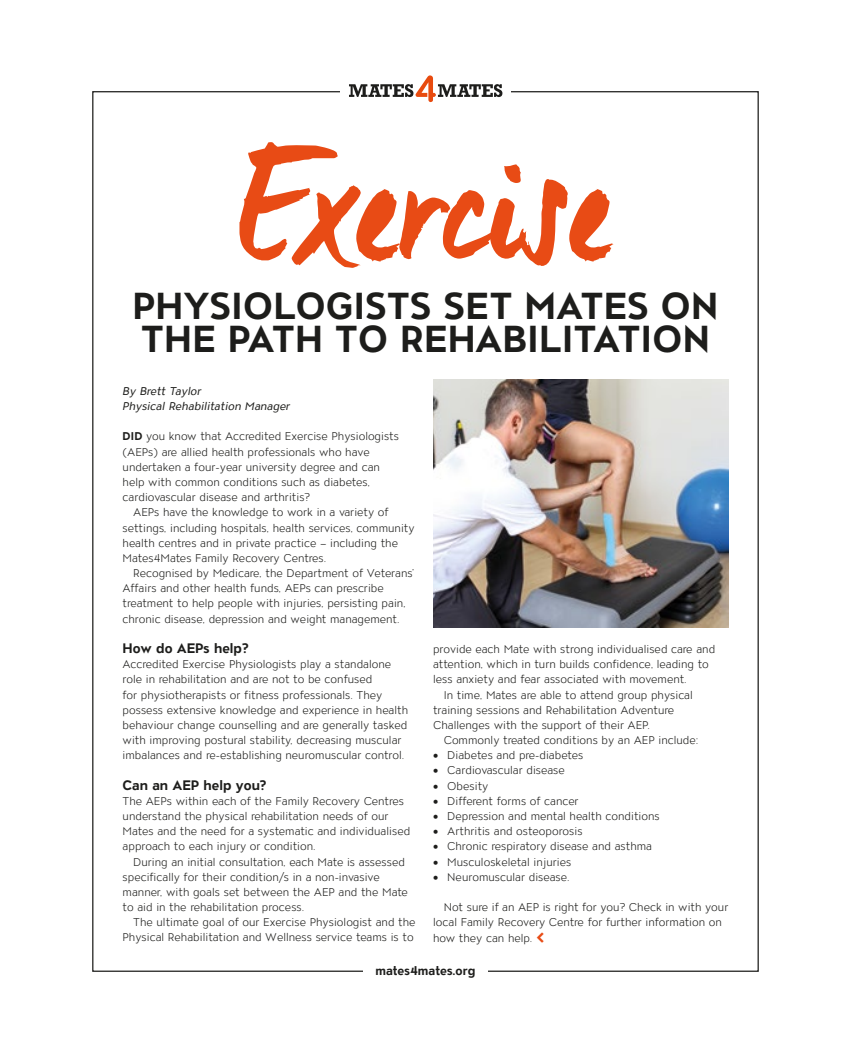
<style>
.page{position:relative;width:851px;height:1063px;background:#fff}
.page>*{position:absolute;margin:0;border:0;box-sizing:border-box;transform-origin:0 0}
.t1{font:162px "Manus";color:#e84b15}
.t2{font:700 37.5px/33.8px "ATC Overlook";letter-spacing:.01em;color:#1d1d1b}
.t3{font:700 13.75px "ATC Overlook";color:#1d1d1b}
.t4{font:700 12.5px "ATC Overlook";color:#1d1d1b}
.t5{font:300 11.25px/15.1px "ATC Overlook";color:#1d1d1b}
.t6{font:italic 11.25px/15.2px "ATC Overlook";color:#1d1d1b}
.s1{font-weight:700}
</style>
<div class="page">
<svg style="left:349px;top:75px;width:153px;height:27px"></svg>
<img style="left:433px;top:380px;width:295px;height:248px">
<h1 class="t1" style="left:239px;top:107px;width:374px">Exercise</h1>
<h2 class="t2" style="left:132px;top:291px;width:587px">PHYSIOLOGISTS SET MATES ON<br>THE PATH TO REHABILITATION</h2>
<p class="t6" style="left:122px;top:384px;width:169px">By Brett Taylor<br>Physical Rehabilitation Manager</p>
<p class="t5" style="left:122px;top:429px;width:278px"><span class="s1">DID</span> you know that Accredited Exercise Physiologists (AEPs) are allied health professionals who have undertaken a four-year university degree and can help with common conditions such as diabetes, cardiovascular disease and arthritis?</p>
<p class="t5" style="left:122px;top:505px;width:293px;text-indent:11px">AEPs have the knowledge to work in a variety of settings, including hospitals, health services, community health centres and in private practice – including the Mates4Mates Family Recovery Centres.</p>
<p class="t5" style="left:122px;top:566px;width:293px;text-indent:11px">Recognised by Medicare, the Department of Veterans’ Affairs and other health funds, AEPs can prescribe treatment to help people with injuries, persisting pain, chronic disease, depression and weight management.</p>
<p class="t3" style="left:122px;top:640px;width:127px">How do AEPs help?</p>
<p class="t5" style="left:122px;top:657px;width:287px">Accredited Exercise Physiologists play a standalone role in rehabilitation and are not to be confused<br>for physiotherapists or fitness professionals. They possess extensive knowledge and experience in health behaviour change counselling and are generally tasked with improving postural stability, decreasing muscular imbalances and re-establishing neuromuscular control.</p>
<p class="t3" style="left:122px;top:777px;width:145px">Can an AEP help you?</p>
<p class="t5" style="left:122px;top:794px;width:289px">The AEPs within each of the Family Recovery Centres understand the physical rehabilitation needs of our Mates and the need for a systematic and individualised approach to each injury or condition.</p>
<p class="t5" style="left:122px;top:855px;width:287px;text-indent:11px">During an initial consultation, each Mate is assessed specifically for their condition/s in a non-invasive manner, with goals set between the AEP and the Mate to aid in the rehabilitation process.</p>
<p class="t5" style="left:122px;top:915px;width:294px;text-align:right">The ultimate goal of our Exercise Physiologist and the<br>Physical Rehabilitation and Wellness service teams is to</p>
<p class="t5" style="left:433px;top:642px;width:283px">provide each Mate with strong individualised care and</p>
<p class="t5" style="left:433px;top:657px;width:277px">attention, which in turn builds confidence, leading to</p>
<p class="t5" style="left:433px;top:672px;width:255px">less anxiety and fear associated with movement.</p>
<p class="t5" style="left:443px;top:688px;width:251px">In time, Mates are able to attend group physical</p>
<p class="t5" style="left:433px;top:703px;width:243px">training sessions and Rehabilitation Adventure</p>
<p class="t5" style="left:433px;top:718px;width:218px">Challenges with the support of their AEP.</p>
<p class="t5" style="left:443px;top:733px;width:256px">Commonly treated conditions by an AEP include:</p>
<p class="t5" style="left:433px;top:748px;width:152px">• Diabetes and pre-diabetes</p>
<p class="t5" style="left:433px;top:764px;width:133px">• Cardiovascular disease</p>
<p class="t5" style="left:433px;top:779px;width:57px">• Obesity</p>
<p class="t5" style="left:433px;top:794px;width:147px">• Different forms of cancer</p>
<p class="t5" style="left:433px;top:809px;width:228px">• Depression and mental health conditions</p>
<p class="t5" style="left:433px;top:824px;width:151px">• Arthritis and osteoporosis</p>
<p class="t5" style="left:433px;top:839px;width:220px">• Chronic respiratory disease and asthma</p>
<p class="t5" style="left:433px;top:855px;width:140px">• Musculoskeletal injuries</p>
<p class="t5" style="left:433px;top:870px;width:138px">• Neuromuscular disease.</p>
<p class="t5" style="left:433px;top:900px;width:297px;text-indent:11px">Not sure if an AEP is right for you? Check in with your local Family Recovery Centre for further information on how they can help.</p>
<p class="t4" style="left:375px;top:963px;width:102px">mates4mates.org</p>
</div>
